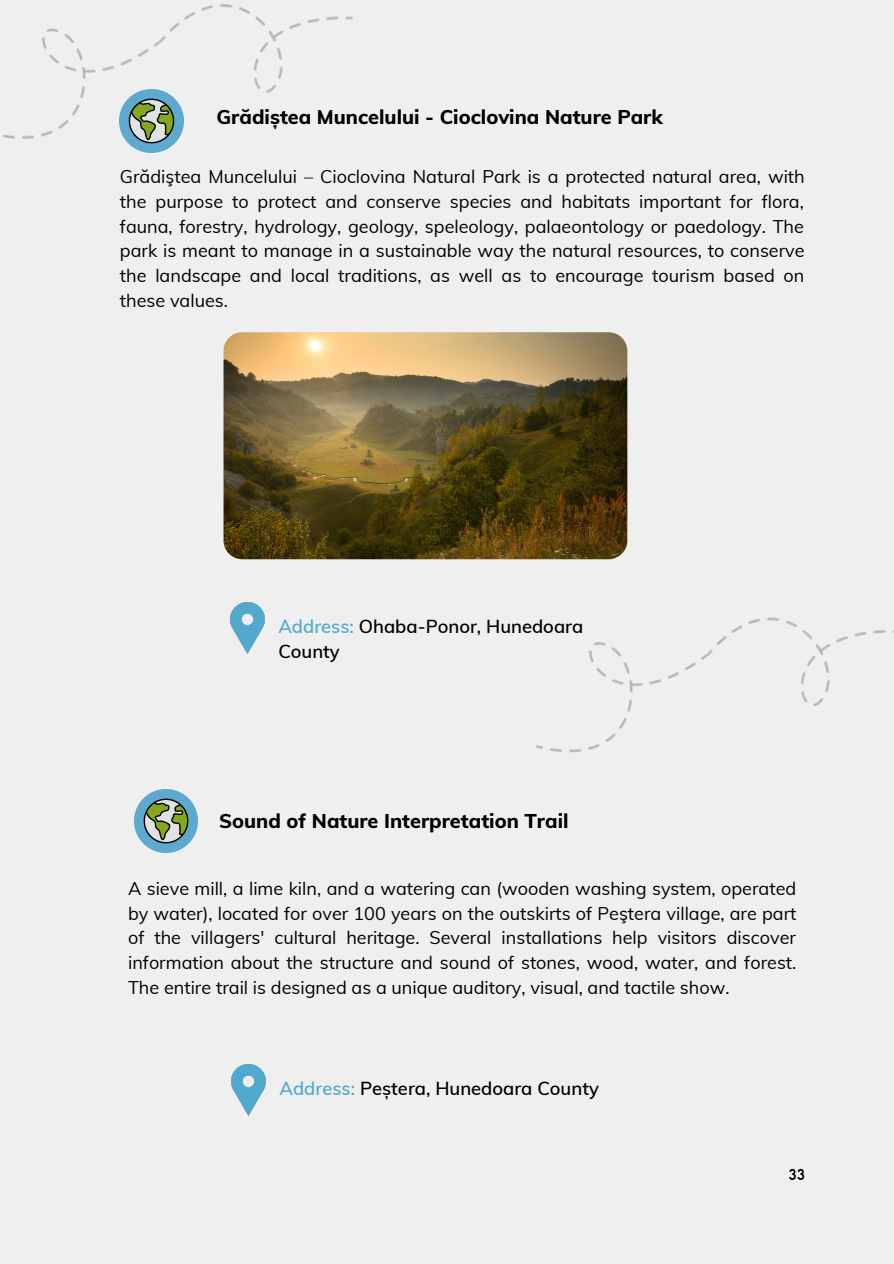
<style>
.page{position:relative;width:894px;height:1264px;background:#fff}
.page>*{position:absolute;margin:0;border:0;box-sizing:border-box;transform-origin:0 0}
.t1{font:800 19.95px "Muli";color:#000}
.t2{font:600 18.45px/24.8px "Muli";color:#000}
.t3{font:18px/24.8px "Muli";color:#000;text-align:justify}
.t4{font:15.15px "Sailors";color:#000}
.s1{color:#51aace}
</style>
<div class="page">
<div style="left:0;top:0;width:893px;height:1263px;background:#efefef"></div>
<img style="left:230px;top:602px;width:34px;height:51px">
<img style="left:231px;top:1064px;width:34px;height:51px">
<img style="left:223px;top:332px;width:404px;height:227px;border-radius:19px">
<img style="left:135px;top:789px;width:63px;height:63px">
<img style="left:3px;top:4px;width:350px;height:149px">
<img style="left:485px;top:459px;width:408px;height:294px">
<p class="t1" style="left:216px;top:104px;width:447px">Grădiștea Muncelului - Cioclovina Nature Park</p>
<p class="t3" style="left:120px;top:164px;width:686px">Grădiştea Muncelului – Cioclovina Natural Park is a protected natural area, with the purpose to protect and conserve species and habitats important for flora, fauna, forestry, hydrology, geology, speleology, palaeontology or paedology. The park is meant to manage in a sustainable way the natural resources, to conserve the landscape and local traditions, as well as to encourage tourism based on these values.</p>
<p class="t2" style="left:278px;top:614px;width:306px"><span class="s1">Address:</span> Ohaba-Ponor, Hunedoara<br>County</p>
<p class="t1" style="left:219px;top:808px;width:351px">Sound of Nature Interpretation Trail</p>
<p class="t3" style="left:128px;top:875px;width:669px">A sieve mill, a lime kiln, and a watering can (wooden washing system, operated by water), located for over 100 years on the outskirts of Peştera village, are part of the villagers' cultural heritage. Several installations help visitors discover information about the structure and sound of stones, wood, water, and forest.<br>The entire trail is designed as a unique auditory, visual, and tactile show.</p>
<p class="t2" style="left:279px;top:1076px;width:321px"><span class="s1">Address:</span> Peștera, Hunedoara County</p>
<p class="t4" style="left:788px;top:1168px;width:18px">33</p>
</div>
